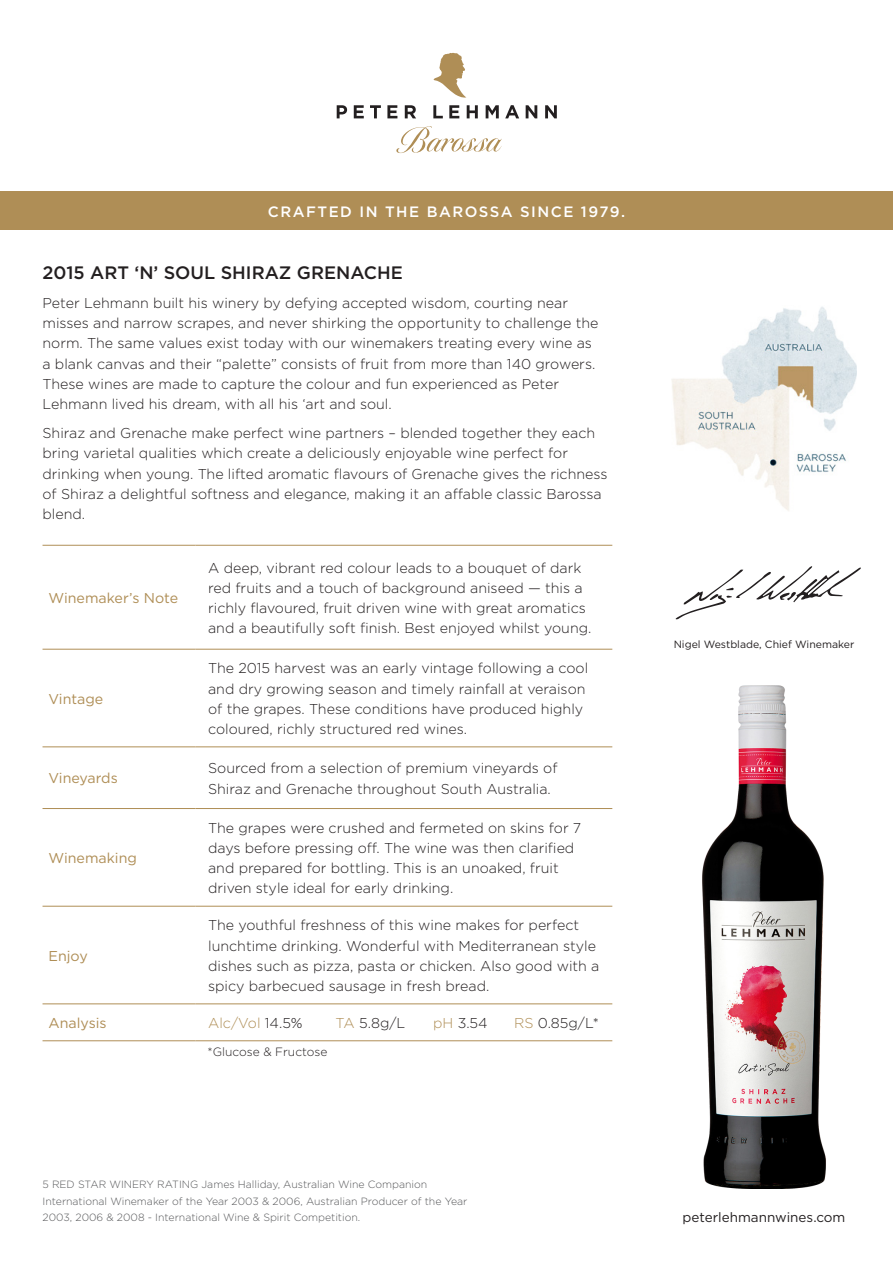
<style>
.page{position:relative;width:893px;height:1263px;background:#fff}
.page>*{position:absolute;margin:0;border:0;box-sizing:border-box;transform-origin:0 0}
.t1{font:500 18px "Gotham";color:#231f20}
.t2{font:500 15px "Gotham";letter-spacing:.1em;color:#fff}
.t3{font:300 14.25px/20.2px "Gotham";color:#231f20}
.t4{font:14.25px "Gotham";color:#af8e56}
.t5{font:300 14.25px "Gotham";color:#af8e56}
.t6{font:13.5px "Gotham";color:#231f20}
.t7{font:300 12px "Gotham";color:#231f20}
.t8{font:300 10.5px/16.5px "Gotham";color:#57585a}
.t9{font:10.5px "Gotham";color:#231f20}
.s1{color:#231f20}
.s2{color:#af8e56}
</style>
<div class="page">
<img style="left:672px;top:307px;width:184px;height:204px">
<div style="left:0;top:191px;width:893px;height:39px;background:#af8e56"></div>
<svg style="left:337px;top:105px;width:10px;height:13px"></svg>
<svg style="left:354px;top:105px;width:10px;height:13px"></svg>
<svg style="left:370px;top:105px;width:11px;height:13px"></svg>
<svg style="left:387px;top:105px;width:10px;height:13px"></svg>
<svg style="left:405px;top:105px;width:11px;height:13px"></svg>
<svg style="left:433px;top:105px;width:10px;height:13px"></svg>
<svg style="left:449px;top:105px;width:10px;height:13px"></svg>
<svg style="left:467px;top:105px;width:11px;height:13px"></svg>
<svg style="left:486px;top:105px;width:13px;height:13px"></svg>
<svg style="left:505px;top:105px;width:14px;height:13px"></svg>
<svg style="left:526px;top:105px;width:11px;height:13px"></svg>
<svg style="left:545px;top:105px;width:12px;height:13px"></svg>
<svg style="left:396px;top:126px;width:106px;height:27px"></svg>
<svg style="left:433px;top:53px;width:33px;height:45px"></svg>
<img style="left:702px;top:685px;width:124px;height:503px">
<hr style="left:43px;top:545px;width:152px;height:1px;background:#af8e56">
<hr style="left:43px;top:649px;width:152px;height:1px;background:#af8e56">
<hr style="left:43px;top:747px;width:152px;height:1px;background:#af8e56">
<hr style="left:43px;top:808px;width:152px;height:1px;background:#af8e56">
<hr style="left:195px;top:545px;width:417px;height:1px;background:#af8e56">
<hr style="left:195px;top:649px;width:417px;height:1px;background:#af8e56">
<hr style="left:195px;top:747px;width:417px;height:1px;background:#af8e56">
<hr style="left:195px;top:808px;width:417px;height:1px;background:#af8e56">
<hr style="left:43px;top:906px;width:152px;height:1px;background:#af8e56">
<hr style="left:195px;top:906px;width:417px;height:1px;background:#af8e56">
<hr style="left:43px;top:1003px;width:152px;height:1px;background:#af8e56">
<hr style="left:43px;top:1040px;width:152px;height:1px;background:#af8e56">
<hr style="left:195px;top:1003px;width:417px;height:1px;background:#af8e56">
<hr style="left:195px;top:1040px;width:417px;height:1px;background:#af8e56">
<svg style="left:676px;top:566px;width:185px;height:53px"></svg>
<p class="t2" style="left:268px;top:201px;width:359px">CRAFTED IN THE BAROSSA SINCE 1979.</p>
<p class="t1" style="left:43px;top:261px;width:362px">2015 ART ‘N’ SOUL SHIRAZ GRENACHE</p>
<p class="t3" style="left:43px;top:292px;width:557px">Peter Lehmann built his winery by defying accepted wisdom, courting near misses and narrow scrapes, and never shirking the opportunity to challenge the norm. The same values exist today with our winemakers treating every wine as a blank canvas and their “palette” consists of fruit from more than 140 growers.<br>These wines are made to capture the colour and fun experienced as Peter Lehmann lived his dream, with all his ‘art and soul.</p>
<p class="t3" style="left:43px;top:422px;width:567px">Shiraz and Grenache make perfect wine partners – blended together they each bring varietal qualities which create a deliciously enjoyable wine perfect for drinking when young. The lifted aromatic flavours of Grenache gives the richness of Shiraz a delightful softness and elegance, making it an affable classic Barossa blend.</p>
<p class="t4" style="left:49px;top:589px;width:131px">Winemaker’s Note</p>
<p class="t4" style="left:49px;top:689px;width:56px">Vintage</p>
<p class="t3" style="left:208px;top:557px;width:385px">A deep, vibrant red colour leads to a bouquet of dark red fruits and a touch of background aniseed — this a richly flavoured, fruit driven wine with great aromatics and a beautifully soft finish. Best enjoyed whilst young.</p>
<p class="t3" style="left:208px;top:658px;width:382px">The 2015 harvest was an early vintage following a cool and dry growing season and timely rainfall at veraison of the grapes. These conditions have produced highly coloured, richly structured red wines.</p>
<p class="t4" style="left:49px;top:769px;width:71px">Vineyards</p>
<p class="t3" style="left:208px;top:758px;width:351px">Sourced from a selection of premium vineyards of<br>Shiraz and Grenache throughout South Australia.</p>
<p class="t4" style="left:49px;top:849px;width:90px">Winemaking</p>
<p class="t4" style="left:49px;top:946px;width:41px">Enjoy</p>
<p class="t3" style="left:208px;top:817px;width:375px">The grapes were crushed and fermeted on skins for 7 days before pressing off. The wine was then clarified and prepared for bottling. This is an unoaked, fruit driven style ideal for early drinking.</p>
<p class="t3" style="left:208px;top:915px;width:373px">The youthful freshness of this wine makes for perfect</p>
<p class="t3" style="left:208px;top:935px;width:390px">lunchtime drinking. Wonderful with Mediterranean style</p>
<p class="t3" style="left:208px;top:955px;width:393px">dishes such as pizza, pasta or chicken. Also good with a</p>
<p class="t3" style="left:208px;top:975px;width:283px">spicy barbecued sausage in fresh bread.</p>
<p class="t4" style="left:49px;top:1014px;width:60px">Analysis</p>
<p class="t5" style="left:208px;top:1014px;width:96px">Alc/Vol <span class="s1">14.5%</span></p>
<p class="t3" style="left:336px;top:1012px;width:71px"><span class="s2">TA</span> 5.8g/L</p>
<p class="t3" style="left:433px;top:1012px;width:56px"><span class="s2">pH</span> 3.54</p>
<p class="t3" style="left:514px;top:1012px;width:86px"><span class="s2">RS</span> 0.85g/L*</p>
<p class="t7" style="left:207px;top:1044px;width:121px">*Glucose &amp; Fructose</p>
<p class="t8" style="left:43px;top:1176px;width:426px">5 RED STAR WINERY RATING James Halliday, Australian Wine Companion<br>International Winemaker of the Year 2003 &amp; 2006, Australian Producer of the Year<br>2003, 2006 &amp; 2008 - International Wine &amp; Spirit Competition.</p>
<p class="t9" style="left:674px;top:638px;width:182px">Nigel Westblade, Chief Winemaker</p>
<p class="t6" style="left:682px;top:1209px;width:164px">peterlehmannwines.com</p>
</div>
